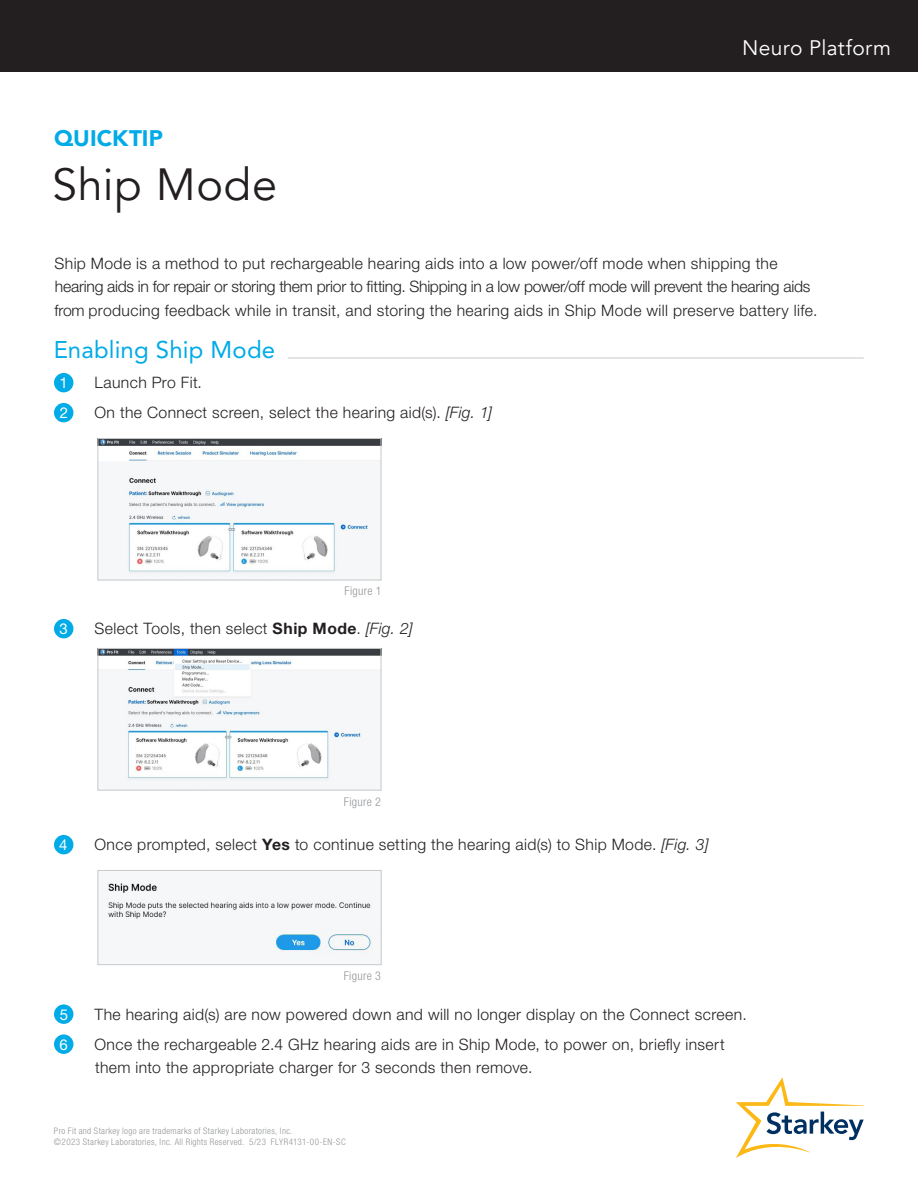
<style>
.page{position:relative;width:918px;height:1188px;background:#fff}
.page>*{position:absolute;margin:0;border:0;box-sizing:border-box;transform-origin:0 0}
.t1{font:45px "Avenir";letter-spacing:.01em;color:#231f20}
.Section_Header{font:24px "Avenir LT SLI Std Roman";letter-spacing:.005em;color:#00abe7}
.QuickTIP_Topic_Subhe{font:900 22.5px "Avenir";letter-spacing:.005em;color:#00abe7}
.t2{font:21px "Avenir";letter-spacing:.015em;color:#fff}
.Body_Copy_NO_INDENT{font:300 15.75px/23.2px "Helvetica Neue LT Std";letter-spacing:.025em;color:#231f20}
.Blue_Bubble_Numbers{font:15px "Helvetica Neue LT Std";color:#fff}
.Figures{font:300 condensed 12px "Helvetica Neue LT Std";letter-spacing:.025em;color:#939598}
.Copyright_and_Legal{font:300 condensed 9px/10.8px "Helvetica Neue LT Std";letter-spacing:.04em;color:#939598}
.s1{font-style:italic}
.s2{font-weight:700}
</style>
<div class="page">
<hr style="left:288px;top:358px;width:576px;height:1px;background:#c8c9c9">
<div style="left:54px;top:373px;width:19px;height:19px;background:#00abe7;border-radius:50%"></div>
<div style="left:54px;top:403px;width:19px;height:19px;background:#00abe7;border-radius:50%"></div>
<div style="left:54px;top:619px;width:19px;height:19px;background:#00abe7;border-radius:50%"></div>
<div style="left:54px;top:835px;width:19px;height:19px;background:#00abe7;border-radius:50%"></div>
<div style="left:54px;top:1004px;width:19px;height:20px;background:#00abe7;border-radius:50%"></div>
<div style="left:54px;top:1034px;width:19px;height:20px;background:#00abe7;border-radius:50%"></div>
<svg style="left:736px;top:1077px;width:128px;height:81px"></svg>
<img style="left:100px;top:440px;width:279px;height:137px">
<div style="left:98px;top:438px;width:283px;height:142px;border:1px solid #c8c9c9"></div>
<img style="left:100px;top:650px;width:279px;height:132px">
<div style="left:98px;top:648px;width:283px;height:142px;border:1px solid #c8c9c9"></div>
<img style="left:105px;top:882px;width:272px;height:74px">
<div style="left:98px;top:870px;width:284px;height:95px;border:1px solid #c8c9c9"></div>
<div style="left:0;top:0;width:918px;height:72px;background:#231f20"></div>
<p class="QuickTIP_Topic_Subhe" style="left:54px;top:118px;width:110px">QUICKTIP</p>
<p class="t1" style="left:52px;top:157px;width:226px">Ship Mode</p>
<p class="t2" style="left:742px;top:35px;width:150px">Neuro Platform</p>
<p class="Body_Copy_NO_INDENT" style="left:55px;top:252px;width:764px">Ship Mode is a method to put rechargeable hearing aids into a low power/off mode when shipping the hearing aids in for repair or storing them prior to fitting. Shipping in a low power/off mode will prevent the hearing aids from producing feedback while in transit, and storing the hearing aids in Ship Mode will preserve battery life.</p>
<p class="Section_Header" style="left:54px;top:336px;width:223px">Enabling Ship Mode</p>
<p class="Blue_Bubble_Numbers" style="left:59px;top:374px;width:10px">1</p>
<p class="Body_Copy_NO_INDENT" style="left:95px;top:370px;width:109px">Launch Pro Fit.</p>
<p class="Blue_Bubble_Numbers" style="left:60px;top:404px;width:10px">2</p>
<p class="Body_Copy_NO_INDENT" style="left:95px;top:400px;width:399px">On the Connect screen, select the hearing aid(s). <span class="s1">[Fig. 1]</span></p>
<p class="Figures" style="left:344px;top:584px;width:39px">Figure 1</p>
<p class="Blue_Bubble_Numbers" style="left:60px;top:620px;width:10px">3</p>
<p class="Body_Copy_NO_INDENT" style="left:95px;top:616px;width:319px">Select Tools, then select <span class="s2">Ship Mode</span>. <span class="s1">[Fig. 2]</span></p>
<p class="Figures" style="left:344px;top:794px;width:39px">Figure 2</p>
<p class="Blue_Bubble_Numbers" style="left:59px;top:836px;width:10px">4</p>
<p class="Body_Copy_NO_INDENT" style="left:95px;top:832px;width:615px">Once prompted, select <span class="s2">Yes</span> to continue setting the hearing aid(s) to Ship Mode. <span class="s1">[Fig. 3]</span></p>
<p class="Figures" style="left:344px;top:969px;width:39px">Figure 3</p>
<p class="Blue_Bubble_Numbers" style="left:60px;top:1005px;width:10px">5</p>
<p class="Body_Copy_NO_INDENT" style="left:95px;top:1002px;width:654px">The hearing aid(s) are now powered down and will no longer display on the Connect screen.</p>
<p class="Blue_Bubble_Numbers" style="left:59px;top:1035px;width:10px">6</p>
<p class="Body_Copy_NO_INDENT" style="left:95px;top:1032px;width:632px">Once the rechargeable 2.4 GHz hearing aids are in Ship Mode, to power on, briefly insert them into the appropriate charger for 3 seconds then remove.</p>
<p class="Copyright_and_Legal" style="left:54px;top:1125px;width:293px">Pro Fit and Starkey logo are trademarks of Starkey Laboratories, Inc.<br>©2023 Starkey Laboratories, Inc. All Rights Reserved. 5/23 FLYR4131-00-EN-SC</p>
</div>
